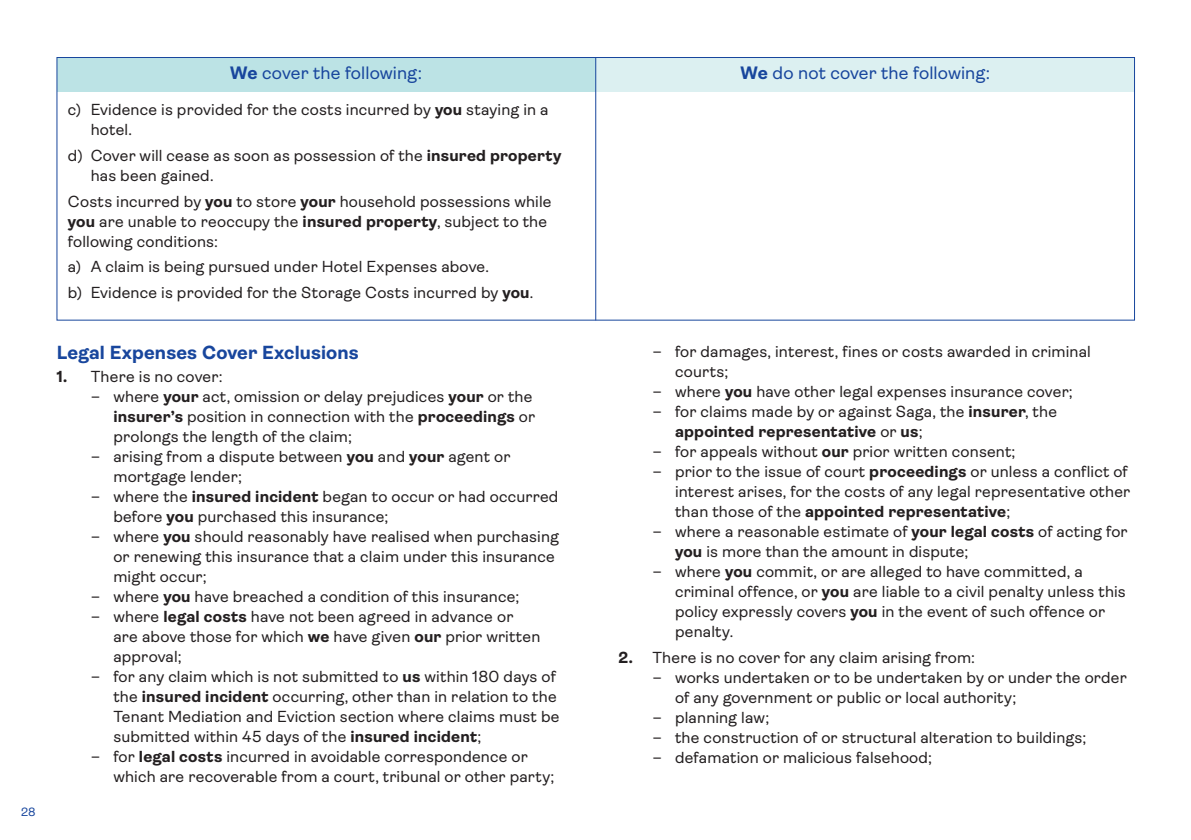
<style>
.page{position:relative;width:1191px;height:840px;background:#fff}
.page>*{position:absolute;margin:0;border:0;box-sizing:border-box;transform-origin:0 0}
.t1{font:700 19px "Ambit";letter-spacing:.005em;color:#18469d}
.t2{font:18px "Ambit";letter-spacing:.005em;color:#18469d}
.t3{font:16px/20px "Ambit";letter-spacing:.01em;color:#231f20}
.t4{font:12px "Ambit";color:#18469d}
.s1{font-weight:700}
</style>
<div class="page">
<div style="left:57px;top:57px;width:538px;height:34px;background:#bce3e5"></div>
<div style="left:596px;top:57px;width:538px;height:34px;background:#dcf0f1"></div>
<hr style="left:595px;top:57px;width:1px;height:263px;background:#18469d">
<p class="t4" style="left:21px;top:804px;width:16px">28</p>
<p class="t2" style="left:230px;top:63px;width:193px"><span class="s1">We</span> cover the following:</p>
<p class="t2" style="left:740px;top:63px;width:251px"><span class="s1">We</span> do not cover the following:</p>
<p class="t3" style="left:68px;top:100px;width:482px">c) Evidence is provided for the costs incurred by <span class="s1">you</span> staying in a</p>
<p class="t3" style="left:91px;top:120px;width:43px">hotel.</p>
<p class="t3" style="left:68px;top:145px;width:495px">d) Cover will cease as soon as possession of the <span class="s1">insured property</span></p>
<p class="t3" style="left:91px;top:165px;width:124px">has been gained.</p>
<p class="t3" style="left:68px;top:191px;width:485px">Costs incurred by <span class="s1">you</span> to store <span class="s1">your</span> household possessions while</p>
<p class="t3" style="left:68px;top:211px;width:481px"><span class="s1">you</span> are unable to reoccupy the <span class="s1">insured property</span>, subject to the</p>
<p class="t3" style="left:68px;top:231px;width:151px">following conditions:</p>
<p class="t3" style="left:68px;top:257px;width:422px">a) A claim is being pursued under Hotel Expenses above.</p>
<p class="t3" style="left:68px;top:282px;width:467px">b) Evidence is provided for the Storage Costs incurred by <span class="s1">you</span>.</p>
<p class="t1" style="left:57px;top:341px;width:303px">Legal Expenses Cover Exclusions</p>
<p class="t3" style="left:57px;top:366px;width:167px"><span class="s1">1.</span> There is no cover:</p>
<p class="t3" style="left:113px;top:386px;width:423px;text-indent:-23px">– where <span class="s1">your</span> act, omission or delay prejudices <span class="s1">your</span> or the <span class="s1">insurer’s</span> position in connection with the <span class="s1">proceedings</span> or prolongs the length of the claim;</p>
<p class="t3" style="left:113px;top:446px;width:398px;text-indent:-23px">– arising from a dispute between <span class="s1">you</span> and <span class="s1">your</span> agent or mortgage lender;</p>
<p class="t3" style="left:113px;top:486px;width:446px;text-indent:-23px">– where the <span class="s1">insured incident</span> began to occur or had occurred before <span class="s1">you</span> purchased this insurance;</p>
<p class="t3" style="left:113px;top:526px;width:447px;text-indent:-23px">– where <span class="s1">you</span> should reasonably have realised when purchasing or renewing this insurance that a claim under this insurance might occur;</p>
<p class="t3" style="left:91px;top:586px;width:430px">– where <span class="s1">you</span> have breached a condition of this insurance;</p>
<p class="t3" style="left:113px;top:606px;width:428px;text-indent:-23px">– where <span class="s1">legal costs</span> have not been agreed in advance or are above those for which <span class="s1">we</span> have given <span class="s1">our</span> prior written approval;</p>
<p class="t3" style="left:113px;top:666px;width:447px;text-indent:-23px">– for any claim which is not submitted to <span class="s1">us</span> within 180 days of the <span class="s1">insured incident</span> occurring, other than in relation to the Tenant Mediation and Eviction section where claims must be submitted within 45 days of the <span class="s1">insured incident</span>;</p>
<p class="t3" style="left:113px;top:746px;width:442px;text-indent:-23px">– for <span class="s1">legal costs</span> incurred in avoidable correspondence or which are recoverable from a court, tribunal or other party;</p>
<p class="t3" style="left:675px;top:341px;width:417px;text-indent:-23px">– for damages, interest, fines or costs awarded in criminal courts;</p>
<p class="t3" style="left:652px;top:381px;width:422px">– where <span class="s1">you</span> have other legal expenses insurance cover;</p>
<p class="t3" style="left:675px;top:401px;width:383px;text-indent:-23px">– for claims made by or against Saga, the <span class="s1">insurer</span>, the <span class="s1">appointed representative</span> or <span class="s1">us</span>;</p>
<p class="t3" style="left:652px;top:441px;width:364px">– for appeals without <span class="s1">our</span> prior written consent;</p>
<p class="t3" style="left:675px;top:461px;width:456px;text-indent:-23px">– prior to the issue of court <span class="s1">proceedings</span> or unless a conflict of interest arises, for the costs of any legal representative other than those of the <span class="s1">appointed representative</span>;</p>
<p class="t3" style="left:675px;top:521px;width:454px;text-indent:-23px">– where a reasonable estimate of <span class="s1">your legal costs</span> of acting for <span class="s1">you</span> is more than the amount in dispute;</p>
<p class="t3" style="left:675px;top:561px;width:452px;text-indent:-23px">– where <span class="s1">you</span> commit, or are alleged to have committed, a criminal offence, or <span class="s1">you</span> are liable to a civil penalty unless this policy expressly covers <span class="s1">you</span> in the event of such offence or penalty.</p>
<p class="t3" style="left:618px;top:646px;width:358px"><span class="s1">2.</span> There is no cover for any claim arising from:</p>
<p class="t3" style="left:675px;top:666px;width:453px;text-indent:-23px">– works undertaken or to be undertaken by or under the order of any government or public or local authority;</p>
<p class="t3" style="left:652px;top:706px;width:118px">– planning law;</p>
<p class="t3" style="left:652px;top:726px;width:435px">– the construction of or structural alteration to buildings;</p>
<p class="t3" style="left:652px;top:746px;width:281px">– defamation or malicious falsehood;</p>
</div>
